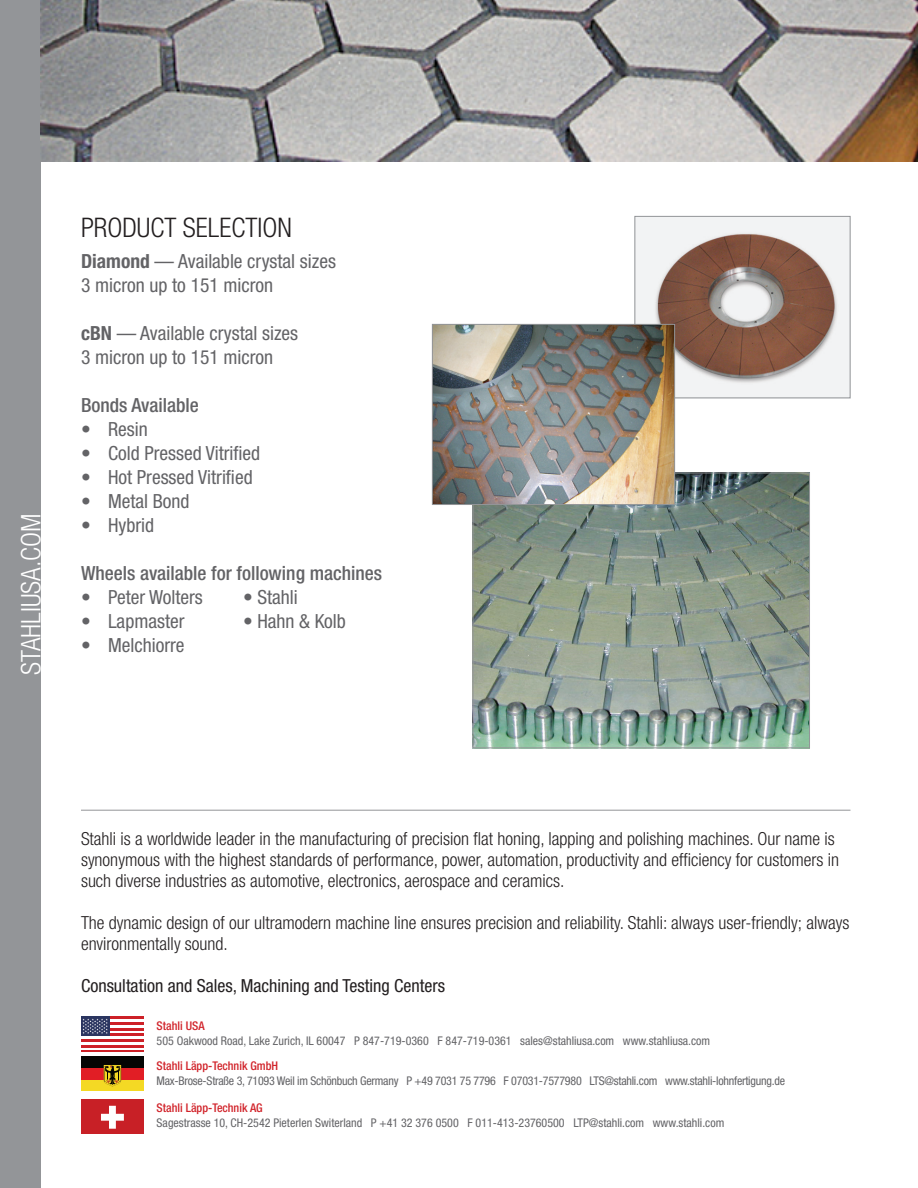
<style>
.page{position:relative;width:918px;height:1188px;background:#fff}
.page>*{position:absolute;margin:0;border:0;box-sizing:border-box;transform-origin:0 0}
.t1{font:300 condensed 27px "Helvetica Neue";color:#231f20}
.t2{font:300 condensed 27px "Helvetica Neue";color:#fff}
.t3{font:condensed 19.5px/24px "Helvetica Neue";color:#636366}
.t4{font:500 condensed 19.5px "Helvetica Neue";color:#636366}
.t5{font:300 condensed 18px/21px "Helvetica Neue";color:#231f20}
.t6{font:condensed 18px "Helvetica Neue";color:#231f20}
.t7{font:condensed 12px "Helvetica Neue";color:#636366}
.t8{font:condensed 12px "Helvetica Neue";letter-spacing:-.02em;color:#636366}
.t9{font:500 condensed 12px "Helvetica Neue";color:#d1232a}
.s1{font-weight:700}
</style>
<div class="page">
<div style="left:81px;top:1056px;width:63px;height:13px;background:#040503"></div>
<div style="left:81px;top:1069px;width:63px;height:12px;background:#e11e25"></div>
<div style="left:81px;top:1081px;width:63px;height:10px;background:#f4d924"></div>
<svg style="left:104px;top:1065px;width:17px;height:22px"></svg>
<div style="left:81px;top:1099px;width:63px;height:35px;background:#c82026"></div>
<svg style="left:101px;top:1106px;width:23px;height:23px"></svg>
<hr style="left:81px;top:1050px;width:63px;height:1px;background:#cd2027">
<hr style="left:81px;top:1045px;width:63px;height:2px;background:#cd2027">
<hr style="left:81px;top:1039px;width:63px;height:3px;background:#cd2027">
<hr style="left:81px;top:1033px;width:63px;height:3px;background:#cd2027">
<hr style="left:81px;top:1028px;width:63px;height:3px;background:#cd2027">
<hr style="left:81px;top:1022px;width:63px;height:3px;background:#cd2027">
<hr style="left:81px;top:1016px;width:63px;height:3px;background:#cd2027">
<div style="left:81px;top:1016px;width:29px;height:20px;background:#2b3560"></div>
<svg style="left:83px;top:1019px;width:25px;height:15px"></svg>
<hr style="left:81px;top:810px;width:769px;height:1px;background:#939598">
<div style="left:0;top:0;width:40px;height:1188px;background:#939598"></div>
<img style="left:40px;top:0;width:878px;height:162px">
<img style="left:636px;top:218px;width:212px;height:178px">
<div style="left:634px;top:216px;width:216px;height:182px;border:1px solid #939598"></div>
<img style="left:474px;top:472px;width:336px;height:274px">
<div style="left:472px;top:473px;width:338px;height:275px;border:1px solid #939598"></div>
<img style="left:434px;top:326px;width:239px;height:177px">
<div style="left:432px;top:324px;width:243px;height:181px;border:1px solid #939598"></div>
<h1 class="t2" style="left:15px;top:675px;width:163px;rotate:-90deg">STAHLIUSA.COM</h1>
<h1 class="t1" style="left:81px;top:212px;width:212px">PRODUCT SELECTION</h1>
<p class="t3" style="left:81px;top:249px;width:257px"><span class="s1">Diamond</span> — Available crystal sizes<br>3 micron up to 151 micron</p>
<p class="t3" style="left:81px;top:321px;width:219px"><span class="s1">cBN</span> — Available crystal sizes<br>3 micron up to 151 micron</p>
<p class="t4" style="left:81px;top:394px;width:119px">Bonds Available</p>
<p class="t3" style="left:81px;top:417px;width:68px">• Resin</p>
<p class="t3" style="left:81px;top:441px;width:181px">• Cold Pressed Vitrified</p>
<p class="t3" style="left:81px;top:465px;width:173px">• Hot Pressed Vitrified</p>
<p class="t3" style="left:81px;top:489px;width:110px">• Metal Bond</p>
<p class="t3" style="left:81px;top:513px;width:75px">• Hybrid</p>
<p class="t4" style="left:81px;top:562px;width:303px">Wheels available for following machines</p>
<p class="t3" style="left:81px;top:585px;width:123px">• Peter Wolters</p>
<p class="t3" style="left:243px;top:585px;width:56px">• Stahli</p>
<p class="t3" style="left:81px;top:609px;width:105px">• Lapmaster</p>
<p class="t3" style="left:243px;top:609px;width:104px">• Hahn &amp; Kolb</p>
<p class="t3" style="left:81px;top:633px;width:105px">• Melchiorre</p>
<p class="t5" style="left:81px;top:828px;width:760px">Stahli is a worldwide leader in the manufacturing of precision flat honing, lapping and polishing machines. Our name is synonymous with the highest standards of performance, power, automation, productivity and efficiency for customers in such diverse industries as automotive, electronics, aerospace and ceramics.</p>
<p class="t5" style="left:81px;top:912px;width:770px">The dynamic design of our ultramodern machine line ensures precision and reliability. Stahli: always user-friendly; always environmentally sound.</p>
<p class="t6" style="left:81px;top:975px;width:366px">Consultation and Sales, Machining and Testing Centers</p>
<p class="t9" style="left:157px;top:1018px;width:49px">Stahli USA</p>
<p class="t7" style="left:157px;top:1033px;width:555px">505 Oakwood Road, Lake Zurich, IL 60047 P 847-719-0360 F 847-719-0361 sales@stahliusa.com www.stahliusa.com</p>
<p class="t9" style="left:157px;top:1058px;width:123px">Stahli Läpp-Technik GmbH</p>
<p class="t8" style="left:157px;top:1073px;width:630px">Max-Brose-Straße 3, 71093 Weil im Schönbuch Germany P +49 7031 75 7796 F 07031-7577980 LTS@stahli.com www.stahli-lohnfertigung.de</p>
<p class="t9" style="left:157px;top:1101px;width:108px">Stahli Läpp-Technik AG</p>
<p class="t7" style="left:157px;top:1116px;width:569px">Sagestrasse 10, CH-2542 Pieterlen Switerland P +41 32 376 0500 F 011-413-23760500 LTP@stahli.com www.stahli.com</p>
</div>
